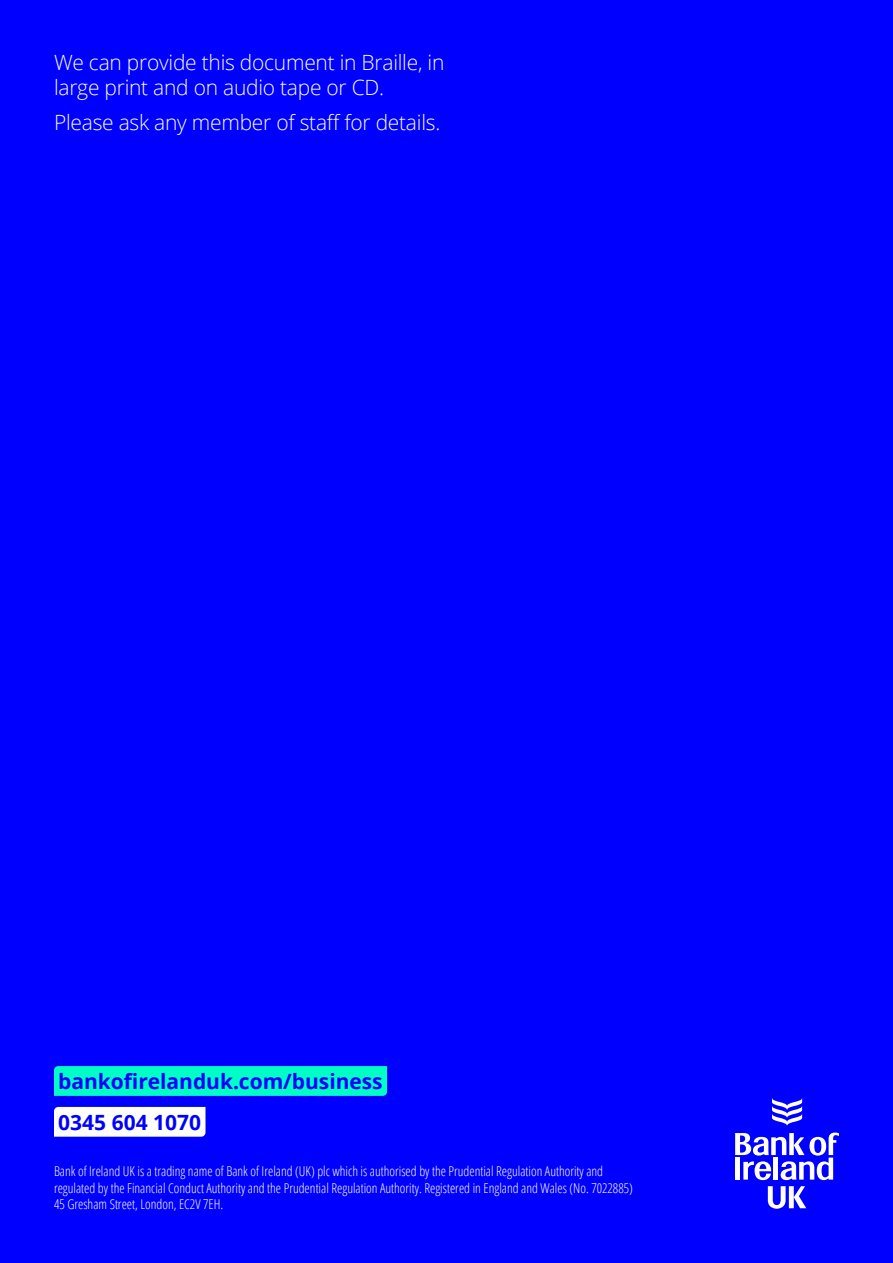
<style>
.page{position:relative;width:893px;height:1263px;background:#00f}
.page>*{position:absolute;margin:0;border:0;box-sizing:border-box;transform-origin:0 0}
.t1{font:300 21px/25.2px "Open Sans";letter-spacing:-.01em;color:#fff}
.t2{font:700 21px/40.8px "Open Sans";color:#00f}
.t3{font:300 13.5px/16.5px "Open Sans Condensed";color:#fff}
</style>
<div class="page">
<div style="left:54px;top:1066px;width:333px;height:30px;background:#00ffc5"></div>
<div style="left:54px;top:1107px;width:151px;height:30px;background:#fff"></div>
<svg style="left:735px;top:1132px;width:104px;height:48px"></svg>
<svg style="left:772px;top:1098px;width:30px;height:27px"></svg>
<svg style="left:768px;top:1186px;width:38px;height:23px"></svg>
<h1 class="t1" style="left:54px;top:49px;width:392px">We can provide this document in Braille, in large print and on audio tape or CD.</h1>
<h1 class="t1" style="left:54px;top:109px;width:388px">Please ask any member of staff for details.</h1>
<h1 class="t2" style="left:58px;top:1060px;width:326px">bankofirelanduk.com/business<br>0345 604 1070</h1>
<p class="t3" style="left:54px;top:1162px;width:580px">Bank of Ireland UK is a trading name of Bank of Ireland (UK) plc which is authorised by the Prudential Regulation Authority and regulated by the Financial Conduct Authority and the Prudential Regulation Authority. Registered in England and Wales (No. 7022885)<br>45 Gresham Street, London, EC2V 7EH.</p>
</div>
